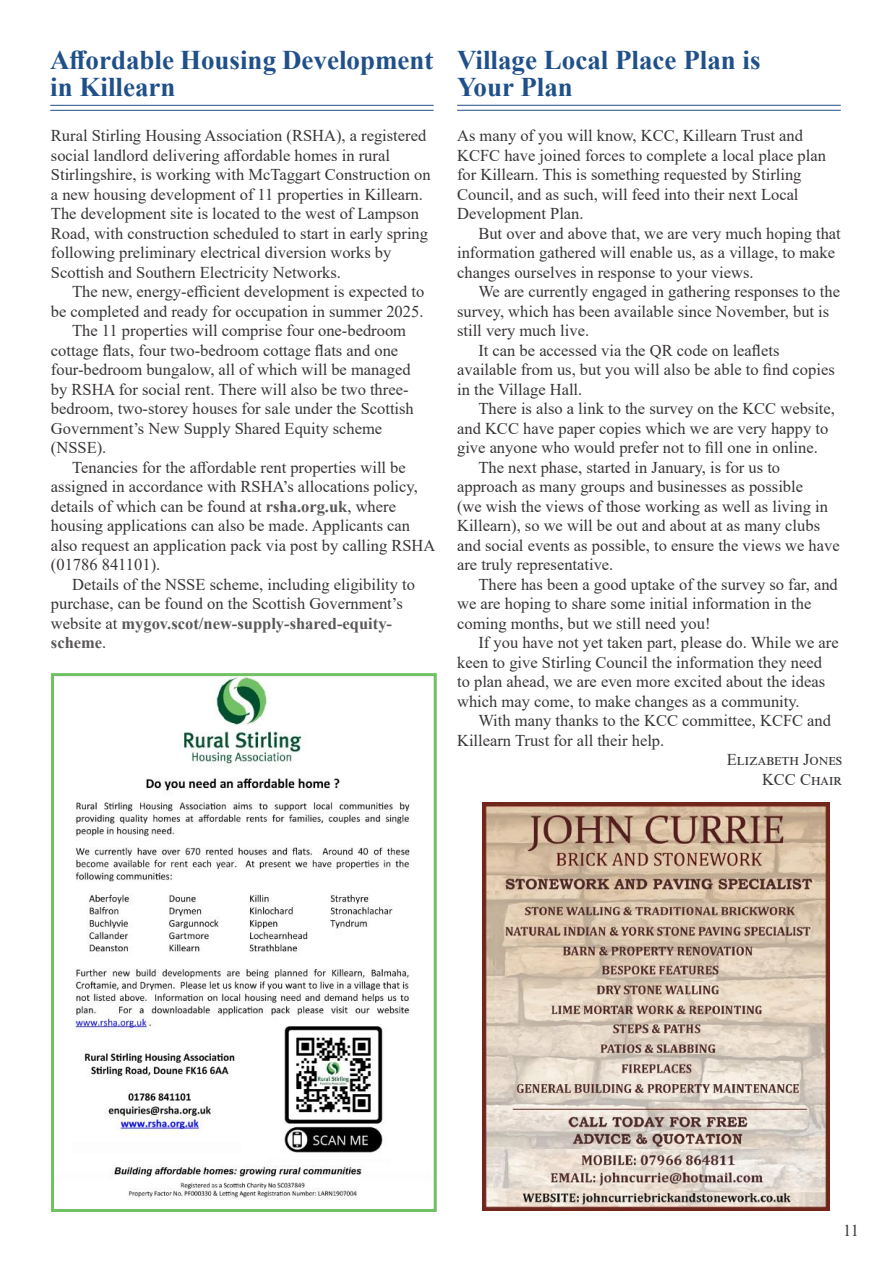
<style>
.page{position:relative;width:893px;height:1263px;background:#fff}
.page>*{position:absolute;margin:0;border:0;box-sizing:border-box;transform-origin:0 0}
.t1{font:700 27px/27px "Times New Roman";color:#205089}
.t2{font:16.5px/19.5px "Times New Roman";color:#393535}
.t3{font:700 16.5px "Times New Roman";color:#5a5758}
.s1{font-weight:700;color:#5a5758}
.s2{font-weight:400;color:#393535}
</style>
<div class="page">
<img style="left:75px;top:677px;width:335px;height:522px">
<div style="left:51px;top:673px;width:386px;height:539px;border:3px solid #70c164"></div>
<img style="left:483px;top:802px;width:346px;height:409px">
<hr style="left:457px;top:105px;width:384px;height:1px;background:#205089">
<hr style="left:457px;top:110px;width:384px;height:1px;background:#205089">
<hr style="left:50px;top:105px;width:384px;height:1px;background:#205089">
<hr style="left:50px;top:110px;width:384px;height:1px;background:#205089">
<h1 class="t1" style="left:50px;top:46px;width:385px">Affordable Housing Development in Killearn</h1>
<p class="t2" style="left:51px;top:125px;width:381px">Rural Stirling Housing Association (RSHA), a registered social landlord delivering affordable homes in rural Stirlingshire, is working with McTaggart Construction on a new housing development of 11 properties in Killearn.<br>The development site is located to the west of Lampson Road, with construction scheduled to start in early spring following preliminary electrical diversion works by Scottish and Southern Electricity Networks.</p>
<p class="t2" style="left:72px;top:281px;width:354px">The new, energy-efficient development is expected to</p>
<p class="t2" style="left:51px;top:301px;width:374px">be completed and ready for occupation in summer 2025.</p>
<p class="t2" style="left:72px;top:320px;width:335px">The 11 properties will comprise four one-bedroom</p>
<p class="t2" style="left:51px;top:340px;width:349px">cottage flats, four two-bedroom cottage flats and one</p>
<p class="t2" style="left:51px;top:359px;width:361px">four-bedroom bungalow, all of which will be managed</p>
<p class="t2" style="left:51px;top:379px;width:359px">by RSHA for social rent. There will also be two three-</p>
<p class="t2" style="left:51px;top:398px;width:364px">bedroom, two-storey houses for sale under the Scottish</p>
<p class="t2" style="left:51px;top:418px;width:333px">Government’s New Supply Shared Equity scheme</p>
<p class="t2" style="left:51px;top:437px;width:57px">(NSSE).</p>
<p class="t2" style="left:72px;top:457px;width:335px">Tenancies for the affordable rent properties will be</p>
<p class="t2" style="left:51px;top:476px;width:368px">assigned in accordance with RSHA’s allocations policy,</p>
<p class="t2" style="left:51px;top:496px;width:347px">details of which can be found at <span class="s1">rsha.org.uk</span>, where</p>
<p class="t2" style="left:51px;top:515px;width:361px">housing applications can also be made. Applicants can</p>
<p class="t2" style="left:51px;top:535px;width:386px">also request an application pack via post by calling RSHA</p>
<p class="t2" style="left:51px;top:554px;width:111px">(01786 841101).</p>
<p class="t2" style="left:72px;top:574px;width:344px">Details of the NSSE scheme, including eligibility to</p>
<p class="t2" style="left:51px;top:593px;width:353px">purchase, can be found on the Scottish Government’s</p>
<p class="t3" style="left:51px;top:611px;width:343px"><span class="s2">website at</span> mygov.scot/new-supply-shared-equity-</p>
<p class="t3" style="left:51px;top:631px;width:57px">scheme<span class="s2">.</span></p>
<h1 class="t1" style="left:457px;top:46px;width:305px">Village Local Place Plan is<br>Your Plan</h1>
<p class="t2" style="left:457px;top:125px;width:370px">As many of you will know, KCC, Killearn Trust and KCFC have joined forces to complete a local place plan for Killearn. This is something requested by Stirling Council, and as such, will feed into their next Local Development Plan.</p>
<p class="t2" style="left:457px;top:223px;width:385px;text-indent:21px">But over and above that, we are very much hoping that information gathered will enable us, as a village, to make changes ourselves in response to your views.</p>
<p class="t2" style="left:478px;top:281px;width:363px">We are currently engaged in gathering responses to the</p>
<p class="t2" style="left:457px;top:301px;width:374px">survey, which has been available since November, but is</p>
<p class="t2" style="left:457px;top:320px;width:133px">still very much live.</p>
<p class="t2" style="left:478px;top:340px;width:303px">It can be accessed via the QR code on leaflets</p>
<p class="t2" style="left:457px;top:359px;width:379px">available from us, but you will also be able to find copies</p>
<p class="t2" style="left:457px;top:379px;width:127px">in the Village Hall.</p>
<p class="t2" style="left:478px;top:398px;width:358px">There is also a link to the survey on the KCC website,</p>
<p class="t2" style="left:457px;top:418px;width:373px">and KCC have paper copies which we are very happy to</p>
<p class="t2" style="left:457px;top:437px;width:362px">give anyone who would prefer not to fill one in online.</p>
<p class="t2" style="left:478px;top:457px;width:303px">The next phase, started in January, is for us to</p>
<p class="t2" style="left:457px;top:476px;width:347px">approach as many groups and businesses as possible</p>
<p class="t2" style="left:457px;top:496px;width:372px">(we wish the views of those working as well as living in</p>
<p class="t2" style="left:457px;top:515px;width:364px">Killearn), so we will be out and about at as many clubs</p>
<p class="t2" style="left:457px;top:535px;width:384px">and social events as possible, to ensure the views we have</p>
<p class="t2" style="left:457px;top:554px;width:158px">are truly representative.</p>
<p class="t2" style="left:478px;top:574px;width:361px">There has been a good uptake of the survey so far, and</p>
<p class="t2" style="left:457px;top:593px;width:356px">we are hoping to share some initial information in the</p>
<p class="t2" style="left:457px;top:613px;width:255px">coming months, but we still need you!</p>
<p class="t2" style="left:478px;top:632px;width:362px">If you have not yet taken part, please do. While we are</p>
<p class="t2" style="left:457px;top:652px;width:366px">keen to give Stirling Council the information they need</p>
<p class="t2" style="left:457px;top:671px;width:369px">to plan ahead, we are even more excited about the ideas</p>
<p class="t2" style="left:457px;top:691px;width:344px">which may come, to make changes as a community.</p>
<p class="t2" style="left:478px;top:710px;width:354px">With many thanks to the KCC committee, KCFC and</p>
<p class="t2" style="left:457px;top:730px;width:209px">Killearn Trust for all their help.</p>
<p class="t2" style="left:727px;top:749px;width:117px">Elizabeth Jones</p>
<p class="t2" style="left:762px;top:769px;width:78px">KCC Chair</p>
<p class="t2" style="left:843px;top:1220px;width:17px">11</p>
</div>
